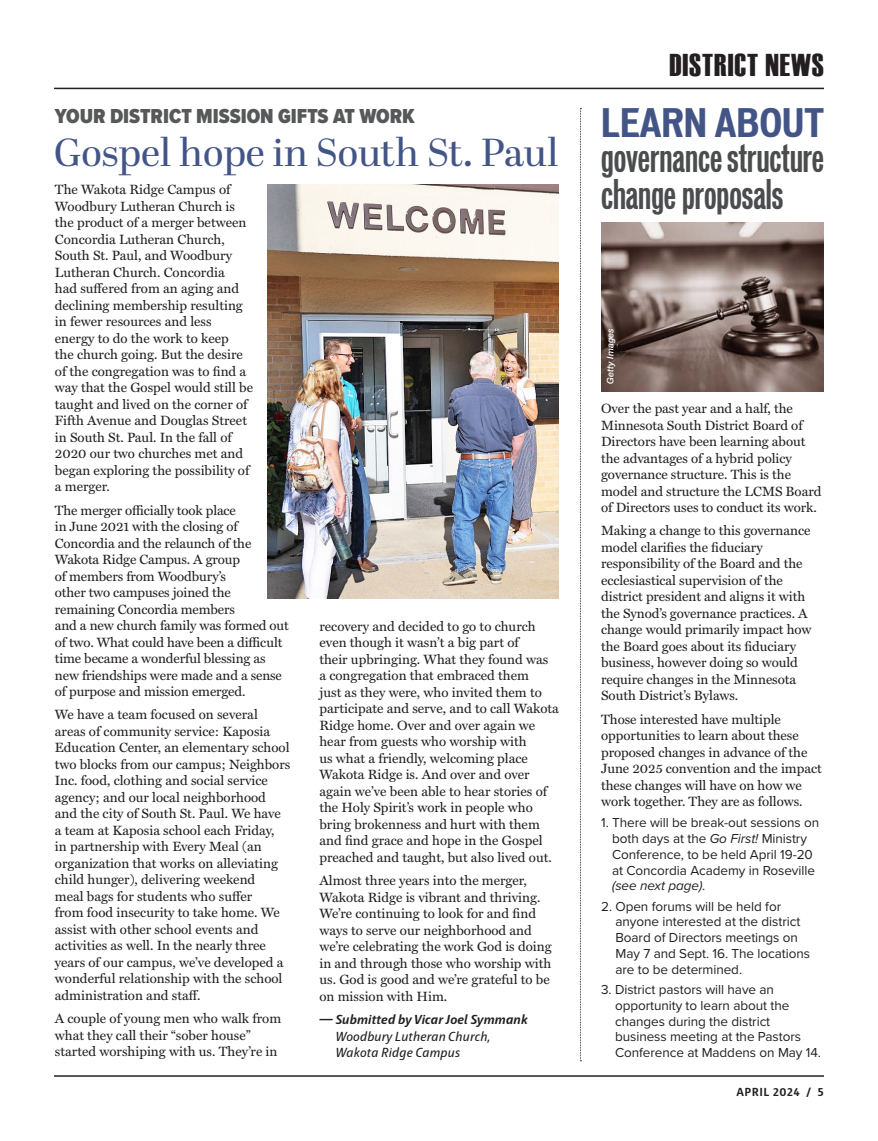
<style>
.page{position:relative;width:878px;height:1141px;background:#fff}
.page>*{position:absolute;margin:0;border:0;box-sizing:border-box;transform-origin:0 0}
.Submissions_Body_Text{font:39px/37.5px "Vonnes Bold Comp";color:#4b4c4d}
.Submissions_Body_Text-2{font:39px "Abril Display";color:#435586}
.Submissions_Body_Text-3{font:700 condensed 37.5px "Vonnes";color:#435586}
.Interior_Header_Bar_Left{font:31.5px "Haettenschweiler";letter-spacing:.03em;color:#231f20}
.Submissions_Body_Text-4{font:900 21px "Proxima Nova Cond";color:#57585a}
.Submissions_Body_Text-5{font:13.5px/16.5px "Miller Text";color:#231f20}
.Submissions_Body_Text-6{font:13.5px/15.8px "Proxima Nova";letter-spacing:-.005em;color:#231f20}
.Submissions_Body_Text-7{font:italic 13.5px/16.5px "Haptic";color:#231f20}
.t1{font:700 12px "Haptic";letter-spacing:.04em;color:#231f20}
.Photo_Credit{font:italic 500 9px "Helvetica Neue LT Std";letter-spacing:-.005em;color:#fff}
.s1{font-weight:700}
.s2{font-style:italic}
</style>
<div class="page">
<hr style="left:54px;top:1075px;width:770px;height:2px;background:#231f20">
<hr style="left:54px;top:88px;width:770px;height:1px;background:#231f20">
<img style="left:268px;top:185px;width:291px;height:413px">
<svg style="left:580px;top:108px;width:1px;height:953px"></svg>
<img style="left:601px;top:222px;width:223px;height:169px">
<p class="Submissions_Body_Text-4" style="left:55px;top:101px;width:361px">YOUR DISTRICT MISSION GIFTS AT WORK</p>
<p class="Submissions_Body_Text-2" style="left:54px;top:125px;width:506px">Gospel hope in South St. Paul</p>
<p class="Submissions_Body_Text-5" style="left:55px;top:182px;width:200px">The Wakota Ridge Campus of<br>Woodbury Lutheran Church is the product of a merger between<br>Concordia Lutheran Church,<br>South St. Paul, and Woodbury<br>Lutheran Church. Concordia<br>had suffered from an aging and declining membership resulting in fewer resources and less energy to do the work to keep<br>the church going. But the desire of the congregation was to find a way that the Gospel would still be taught and lived on the corner of<br>Fifth Avenue and Douglas Street in South St. Paul. In the fall of<br>2020 our two churches met and began exploring the possibility of a merger.</p>
<p class="Submissions_Body_Text-5" style="left:55px;top:502px;width:235px">The merger officially took place<br>in June 2021 with the closing of<br>Concordia and the relaunch of the<br>Wakota Ridge Campus. A group<br>of members from Woodbury’s<br>other two campuses joined the remaining Concordia members<br>and a new church family was formed out of two. What could have been a difficult time became a wonderful blessing as new friendships were made and a sense of purpose and mission emerged.</p>
<p class="Submissions_Body_Text-5" style="left:55px;top:707px;width:237px">We have a team focused on several areas of community service: Kaposia Education Center, an elementary school two blocks from our campus; Neighbors Inc. food, clothing and social service agency; and our local neighborhood and the city of South St. Paul. We have a team at Kaposia school each Friday,<br>in partnership with Every Meal (an organization that works on alleviating child hunger), delivering weekend<br>meal bags for students who suffer<br>from food insecurity to take home. We assist with other school events and activities as well. In the nearly three years of our campus, we’ve developed a wonderful relationship with the school administration and staff.</p>
<p class="Submissions_Body_Text-5" style="left:55px;top:1011px;width:228px">A couple of young men who walk from what they call their “sober house” started worshiping with us. They’re in</p>
<p class="Submissions_Body_Text-5" style="left:319px;top:618px;width:241px">recovery and decided to go to church even though it wasn’t a big part of<br>their upbringing. What they found was<br>a congregation that embraced them<br>just as they were, who invited them to participate and serve, and to call Wakota Ridge home. Over and over again we hear from guests who worship with<br>us what a friendly, welcoming place Wakota Ridge is. And over and over again we’ve been able to hear stories of the Holy Spirit’s work in people who bring brokenness and hurt with them and find grace and hope in the Gospel preached and taught, but also lived out.</p>
<p class="Submissions_Body_Text-5" style="left:319px;top:873px;width:234px">Almost three years into the merger, Wakota Ridge is vibrant and thriving.<br>We’re continuing to look for and find ways to serve our neighborhood and we’re celebrating the work God is doing in and through those who worship with us. God is good and we’re grateful to be on mission with Him.</p>
<p class="Submissions_Body_Text-7" style="left:335px;top:1011px;width:194px;text-indent:-16px"><span class="s1">— Submitted by Vicar Joel Symmank<br></span>Woodbury Lutheran Church,<br>Wakota Ridge Campus</p>
<p class="Interior_Header_Bar_Left" style="left:669px;top:47px;width:156px">DISTRICT NEWS</p>
<p class="Submissions_Body_Text-3" style="left:601px;top:100px;width:224px">LEARN ABOUT</p>
<p class="Submissions_Body_Text" style="left:601px;top:137px;width:224px">governance structure change proposals</p>
<p class="Photo_Credit" style="left:605px;top:384px;width:57px;rotate:-90deg">Getty Images</p>
<p class="Submissions_Body_Text-5" style="left:601px;top:401px;width:222px">Over the past year and a half, the Minnesota South District Board of Directors have been learning about the advantages of a hybrid policy governance structure. This is the model and structure the LCMS Board of Directors uses to conduct its work.</p>
<p class="Submissions_Body_Text-5" style="left:601px;top:523px;width:212px">Making a change to this governance model clarifies the fiduciary responsibility of the Board and the ecclesiastical supervision of the district president and aligns it with the Synod’s governance practices. A change would primarily impact how the Board goes about its fiduciary business, however doing so would require changes in the Minnesota South District’s Bylaws.</p>
<p class="Submissions_Body_Text-5" style="left:601px;top:711px;width:222px">Those interested have multiple opportunities to learn about these proposed changes in advance of the June 2025 convention and the impact these changes will have on how we work together. They are as follows.</p>
<p class="Submissions_Body_Text-6" style="left:612px;top:814px;width:209px;text-indent:-11px">1. There will be break-out sessions on both days at the <span class="s2">Go First!</span> Ministry<br>Conference, to be held April 19-20 at Concordia Academy in Roseville <span class="s2">(see next page)</span>.</p>
<p class="Submissions_Body_Text-6" style="left:615px;top:898px;width:196px;text-indent:-14px">2. Open forums will be held for anyone interested at the district<br>Board of Directors meetings on<br>May 7 and Sept. 16. The locations are to be determined.</p>
<p class="Submissions_Body_Text-6" style="left:615px;top:981px;width:207px;text-indent:-14px">3. District pastors will have an opportunity to learn about the changes during the district business meeting at the Pastors<br>Conference at Maddens on May 14.</p>
<p class="t1" style="left:736px;top:1084px;width:89px">APRIL 2024 / 5</p>
</div>
